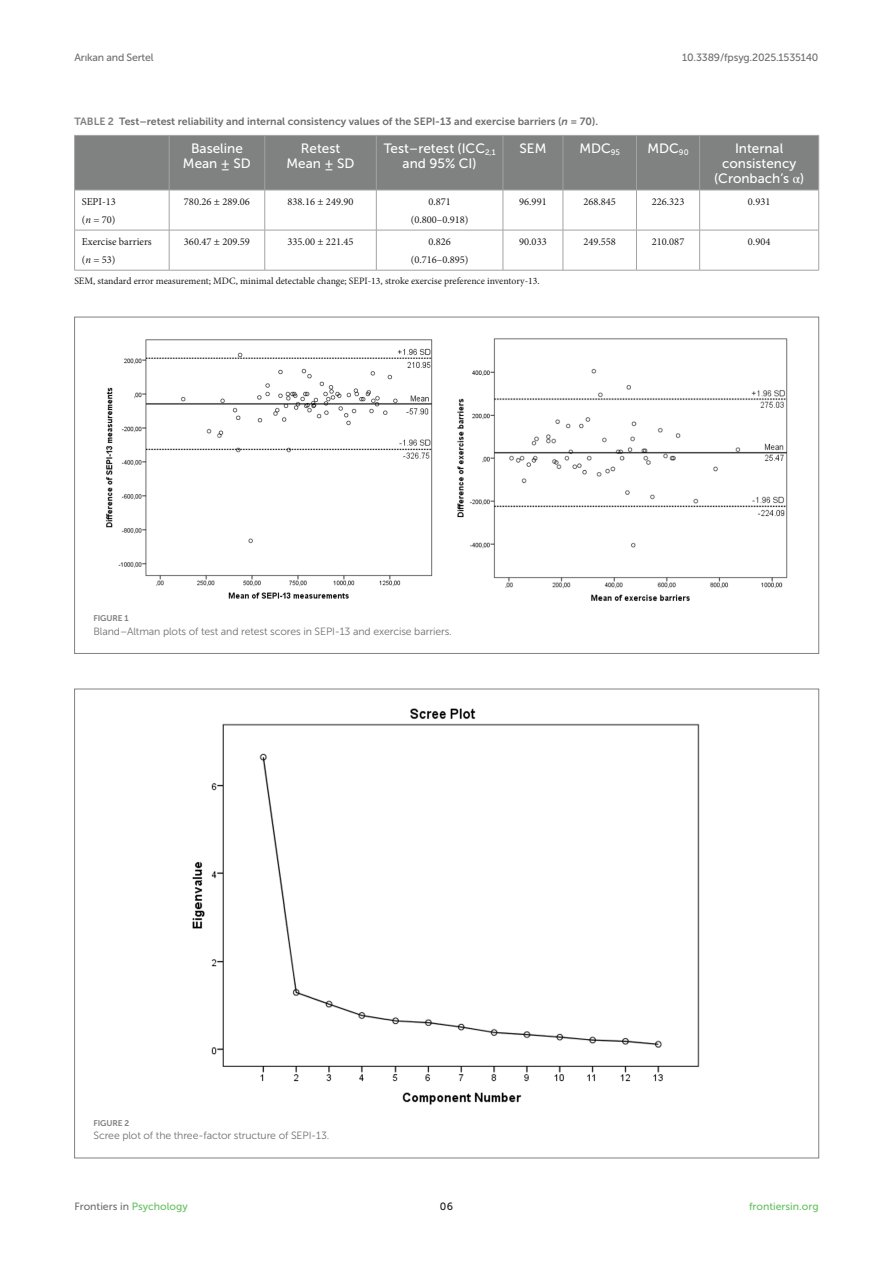
<style>
.page{position:relative;width:893px;height:1263px;background:#fff}
.page>*{position:absolute;margin:0;border:0;box-sizing:border-box;transform-origin:0 0}
.TB_CH{font:13.5px/15px "Museo Sans 500";color:#fff;text-align:center}
.TB_TX{font:10.5px "Minion Pro";color:#1b1c1b}
.FIG_LEG{font:10.5px "Museo Sans 300";letter-spacing:-.01em;color:#706f70}
.TT{font:10.5px "Museo Sans 700";color:#706f70}
.t1{font:10.5px "Museo Sans 500";letter-spacing:-.015em;color:#706f70}
.t2{font:10.5px "Museo Sans 500";color:#65c161}
.t3{font:10.5px "Museo Sans 500";color:#1b1c1b}
.TFN{font:9.75px "Minion Pro";letter-spacing:-.005em;color:#1b1c1b}
.FIG_HD{font:8.25px "Museo Sans 700";letter-spacing:-.01em;color:#7e7f7f}
.s1{color:#7e7f7f}
.s2{font-style:italic}
.s3{font-family:"STIX General"}
.s4{color:#65c161}
</style>
<div class="page">
<div style="left:75px;top:136px;width:743px;height:54px;background:#808181"></div>
<hr style="left:636px;top:270px;width:64px;height:1px;background:#a2a3a3">
<hr style="left:636px;top:230px;width:1px;height:40px;background:#a2a3a3">
<hr style="left:563px;top:270px;width:73px;height:1px;background:#a2a3a3">
<hr style="left:563px;top:230px;width:1px;height:40px;background:#a2a3a3">
<hr style="left:503px;top:270px;width:60px;height:1px;background:#a2a3a3">
<hr style="left:503px;top:230px;width:1px;height:40px;background:#a2a3a3">
<hr style="left:376px;top:270px;width:127px;height:1px;background:#a2a3a3">
<hr style="left:376px;top:230px;width:1px;height:40px;background:#a2a3a3">
<hr style="left:265px;top:270px;width:111px;height:1px;background:#a2a3a3">
<hr style="left:264px;top:230px;width:1px;height:40px;background:#a2a3a3">
<hr style="left:169px;top:270px;width:96px;height:1px;background:#a2a3a3">
<hr style="left:699px;top:230px;width:1px;height:40px;background:#a2a3a3">
<hr style="left:818px;top:230px;width:1px;height:40px;background:#a2a3a3">
<hr style="left:700px;top:270px;width:119px;height:1px;background:#a2a3a3">
<hr style="left:74px;top:230px;width:1px;height:40px;background:#a2a3a3">
<hr style="left:169px;top:230px;width:1px;height:40px;background:#a2a3a3">
<hr style="left:74px;top:270px;width:95px;height:1px;background:#a2a3a3">
<hr style="left:169px;top:135px;width:96px;height:1px;background:#a2a3a3">
<hr style="left:169px;top:190px;width:96px;height:1px;background:#a2a3a3">
<hr style="left:265px;top:135px;width:111px;height:1px;background:#a2a3a3">
<hr style="left:264px;top:136px;width:1px;height:54px;background:#a2a3a3">
<hr style="left:265px;top:190px;width:111px;height:1px;background:#a2a3a3">
<hr style="left:376px;top:135px;width:127px;height:1px;background:#a2a3a3">
<hr style="left:376px;top:136px;width:1px;height:54px;background:#a2a3a3">
<hr style="left:376px;top:190px;width:127px;height:1px;background:#a2a3a3">
<hr style="left:503px;top:135px;width:60px;height:1px;background:#a2a3a3">
<hr style="left:503px;top:136px;width:1px;height:54px;background:#a2a3a3">
<hr style="left:503px;top:190px;width:60px;height:1px;background:#a2a3a3">
<hr style="left:563px;top:135px;width:73px;height:1px;background:#a2a3a3">
<hr style="left:563px;top:136px;width:1px;height:54px;background:#a2a3a3">
<hr style="left:563px;top:190px;width:73px;height:1px;background:#a2a3a3">
<hr style="left:636px;top:135px;width:64px;height:1px;background:#a2a3a3">
<hr style="left:636px;top:136px;width:1px;height:54px;background:#a2a3a3">
<hr style="left:636px;top:190px;width:64px;height:1px;background:#a2a3a3">
<hr style="left:700px;top:135px;width:119px;height:1px;background:#a2a3a3">
<hr style="left:699px;top:136px;width:1px;height:54px;background:#a2a3a3">
<hr style="left:818px;top:136px;width:1px;height:54px;background:#a2a3a3">
<hr style="left:700px;top:190px;width:119px;height:1px;background:#a2a3a3">
<hr style="left:74px;top:135px;width:95px;height:1px;background:#a2a3a3">
<hr style="left:74px;top:136px;width:1px;height:54px;background:#a2a3a3">
<hr style="left:169px;top:136px;width:1px;height:54px;background:#a2a3a3">
<hr style="left:74px;top:190px;width:95px;height:1px;background:#a2a3a3">
<hr style="left:169px;top:230px;width:96px;height:1px;background:#a2a3a3">
<hr style="left:264px;top:190px;width:1px;height:40px;background:#a2a3a3">
<hr style="left:265px;top:230px;width:111px;height:1px;background:#a2a3a3">
<hr style="left:376px;top:190px;width:1px;height:40px;background:#a2a3a3">
<hr style="left:376px;top:230px;width:127px;height:1px;background:#a2a3a3">
<hr style="left:503px;top:190px;width:1px;height:40px;background:#a2a3a3">
<hr style="left:503px;top:230px;width:60px;height:1px;background:#a2a3a3">
<hr style="left:563px;top:190px;width:1px;height:40px;background:#a2a3a3">
<hr style="left:563px;top:230px;width:73px;height:1px;background:#a2a3a3">
<hr style="left:636px;top:190px;width:1px;height:40px;background:#a2a3a3">
<hr style="left:636px;top:230px;width:64px;height:1px;background:#a2a3a3">
<hr style="left:699px;top:190px;width:1px;height:40px;background:#a2a3a3">
<hr style="left:818px;top:190px;width:1px;height:40px;background:#a2a3a3">
<hr style="left:700px;top:230px;width:119px;height:1px;background:#a2a3a3">
<hr style="left:74px;top:190px;width:1px;height:40px;background:#a2a3a3">
<hr style="left:169px;top:190px;width:1px;height:40px;background:#a2a3a3">
<hr style="left:74px;top:230px;width:95px;height:1px;background:#a2a3a3">
<img style="left:106px;top:338px;width:682px;height:263px">
<img style="left:192px;top:708px;width:508px;height:397px">
<p class="t1" style="left:74px;top:51px;width:81px">Arıkan and Sertel</p>
<p class="t1" style="left:682px;top:51px;width:138px">10.3389/fpsyg.2025.1535140</p>
<p class="TT" style="left:74px;top:115px;width:525px"><span class="s1">TABLE 2</span> Test–retest reliability and internal consistency values of the SEPI-13 and exercise barriers (<span class="s2">n</span> = 70).</p>
<p class="TB_CH" style="left:183px;top:141px;width:69px">Baseline<br>Mean ± SD</p>
<p class="TB_CH" style="left:287px;top:141px;width:69px">Retest<br>Mean ± SD</p>
<p class="TB_CH" style="left:384px;top:141px;width:113px">Test–retest (ICC<sub>2,1 </sub>and 95% CI)</p>
<p class="TB_CH" style="left:520px;top:141px;width:28px">SEM</p>
<p class="TB_CH" style="left:579px;top:141px;width:42px">MDC<sub>95</sub></p>
<p class="TB_CH" style="left:647px;top:141px;width:43px">MDC<sub>90</sub></p>
<p class="TB_CH" style="left:714px;top:141px;width:92px">Internal consistency (Cronbach’s <span class="s3">α</span>)</p>
<p class="TB_TX" style="left:82px;top:194px;width:36px">SEPI-13</p>
<p class="TB_TX" style="left:82px;top:212px;width:35px">(<span class="s2">n</span> = 70)</p>
<p class="TB_TX" style="left:184px;top:194px;width:68px">780.26 ± 289.06</p>
<p class="TB_TX" style="left:287px;top:194px;width:68px">838.16 ± 249.90</p>
<p class="TB_TX" style="left:428px;top:194px;width:24px">0.871</p>
<p class="TB_TX" style="left:411px;top:212px;width:59px">(0.800–0.918)</p>
<p class="TB_TX" style="left:519px;top:194px;width:29px">96.991</p>
<p class="TB_TX" style="left:583px;top:194px;width:34px">268.845</p>
<p class="TB_TX" style="left:652px;top:194px;width:34px">226.323</p>
<p class="TB_TX" style="left:748px;top:194px;width:24px">0.931</p>
<p class="TB_TX" style="left:82px;top:235px;width:71px">Exercise barriers</p>
<p class="TB_TX" style="left:82px;top:253px;width:35px">(<span class="s2">n</span> = 53)</p>
<p class="TB_TX" style="left:184px;top:235px;width:68px">360.47 ± 209.59</p>
<p class="TB_TX" style="left:287px;top:235px;width:68px">335.00 ± 221.45</p>
<p class="TB_TX" style="left:428px;top:235px;width:24px">0.826</p>
<p class="TB_TX" style="left:411px;top:253px;width:59px">(0.716–0.895)</p>
<p class="TB_TX" style="left:519px;top:235px;width:29px">90.033</p>
<p class="TB_TX" style="left:583px;top:235px;width:34px">249.558</p>
<p class="TB_TX" style="left:652px;top:235px;width:34px">210.087</p>
<p class="TB_TX" style="left:748px;top:235px;width:24px">0.904</p>
<p class="TFN" style="left:74px;top:274px;width:467px">SEM, standard error measurement; MDC, minimal detectable change; SEPI-13, stroke exercise preference inventory-13.</p>
<p class="FIG_HD" style="left:94px;top:613px;width:37px">FIGURE 1</p>
<p class="FIG_LEG" style="left:94px;top:625px;width:360px">Bland–Altman plots of test and retest scores in SEPI-13 and exercise barriers.</p>
<p class="FIG_HD" style="left:94px;top:1118px;width:37px">FIGURE 2</p>
<p class="FIG_LEG" style="left:94px;top:1130px;width:237px">Scree plot of the three-factor structure of SEPI-13.</p>
<p class="t1" style="left:74px;top:1200px;width:115px">Frontiers in <span class="s4">Psychology</span></p>
<p class="t3" style="left:440px;top:1200px;width:15px">06</p>
<p class="t2" style="left:749px;top:1200px;width:71px">frontiersin.org</p>
</div>
